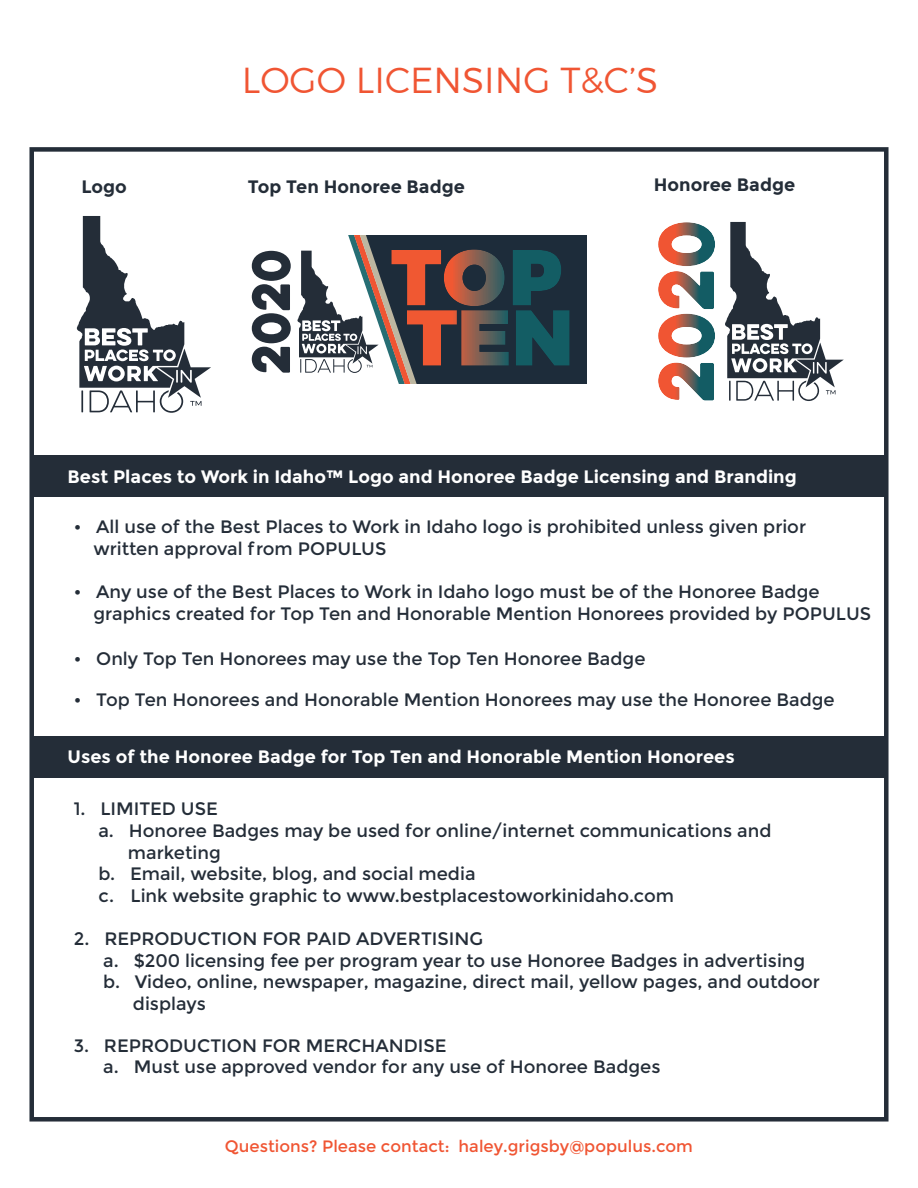
<style>
.page{position:relative;width:918px;height:1188px;background:#fff}
.page>*{position:absolute;margin:0;border:0;box-sizing:border-box;transform-origin:0 0}
.t1{font:300 36px "Montserrat";color:#f05533}
.t2{font:18px/21.6px "Montserrat";color:#242d38}
.t3{font:700 18px "Montserrat";color:#fff}
.t4{font:700 18px "Montserrat";color:#242d38}
.t5{font:16.5px "Montserrat";color:#f05533}
</style>
<div class="page">
<div style="left:32px;top:736px;width:853px;height:41px;background:#242d38"></div>
<div style="left:32px;top:455px;width:853px;height:42px;background:#242d38"></div>
<svg style="left:77px;top:216px;width:134px;height:197px"></svg>
<div style="left:29px;top:147px;width:860px;height:975px;border:5px solid #242d38"></div>
<svg style="left:725px;top:222px;width:119px;height:179px"></svg>
<svg style="left:658px;top:222px;width:57px;height:179px"></svg>
<div style="left:239px;top:235px;width:347px;height:148px;background:#1d2c3a"></div>
<svg style="left:239px;top:235px;width:331px;height:148px"></svg>
<h1 class="t1" style="left:242px;top:59px;width:418px">LOGO LICENSING T&amp;C’S</h1>
<p class="t4" style="left:81px;top:179px;width:47px">Logo</p>
<p class="t4" style="left:654px;top:177px;width:143px">Honoree Badge</p>
<p class="t4" style="left:248px;top:179px;width:218px">Top Ten Honoree Badge</p>
<p class="t3" style="left:68px;top:469px;width:731px">Best Places to Work in Idaho™ Logo and Honoree Badge Licensing and Branding</p>
<p class="t2" style="left:93px;top:517px;width:714px;text-indent:-20px">ï All use of the Best Places to Work in Idaho logo is prohibited unless given prior written approval from POPULUS</p>
<p class="t2" style="left:93px;top:582px;width:779px;text-indent:-20px">ï Any use of the Best Places to Work in Idaho logo must be of the Honoree Badge graphics created for Top Ten and Honorable Mention Honorees provided by POPULUS</p>
<p class="t2" style="left:74px;top:648px;width:573px">ï Only Top Ten Honorees may use the Top Ten Honoree Badge</p>
<p class="t2" style="left:74px;top:690px;width:763px">ï Top Ten Honorees and Honorable Mention Honorees may use the Honoree Badge</p>
<p class="t3" style="left:68px;top:749px;width:669px">Uses of the Honoree Badge for Top Ten and Honorable Mention Honorees</p>
<p class="t2" style="left:74px;top:799px;width:146px">1. LIMITED USE</p>
<p class="t2" style="left:98px;top:821px;width:675px">a. Honoree Badges may be used for online/internet communications and</p>
<p class="t2" style="left:128px;top:842px;width:94px">marketing</p>
<p class="t2" style="left:98px;top:864px;width:379px">b. Email, website, blog, and social media</p>
<p class="t2" style="left:98px;top:886px;width:577px">c. Link website graphic to www.bestplacestoworkinidaho.com</p>
<p class="t2" style="left:74px;top:929px;width:411px">2. REPRODUCTION FOR PAID ADVERTISING</p>
<p class="t2" style="left:103px;top:950px;width:704px">a. $200 licensing fee per program year to use Honoree Badges in advertising</p>
<p class="t2" style="left:103px;top:972px;width:718px">b. Video, online, newspaper, magazine, direct mail, yellow pages, and outdoor</p>
<p class="t2" style="left:133px;top:994px;width:74px">displays</p>
<p class="t2" style="left:103px;top:1035px;width:559px;text-indent:-30px">3. REPRODUCTION FOR MERCHANDISE<br>a. Must use approved vendor for any use of Honoree Badges</p>
<p class="t5" style="left:225px;top:1138px;width:470px">Questions? Please contact: haley.grigsby@populus.com</p>
</div>
